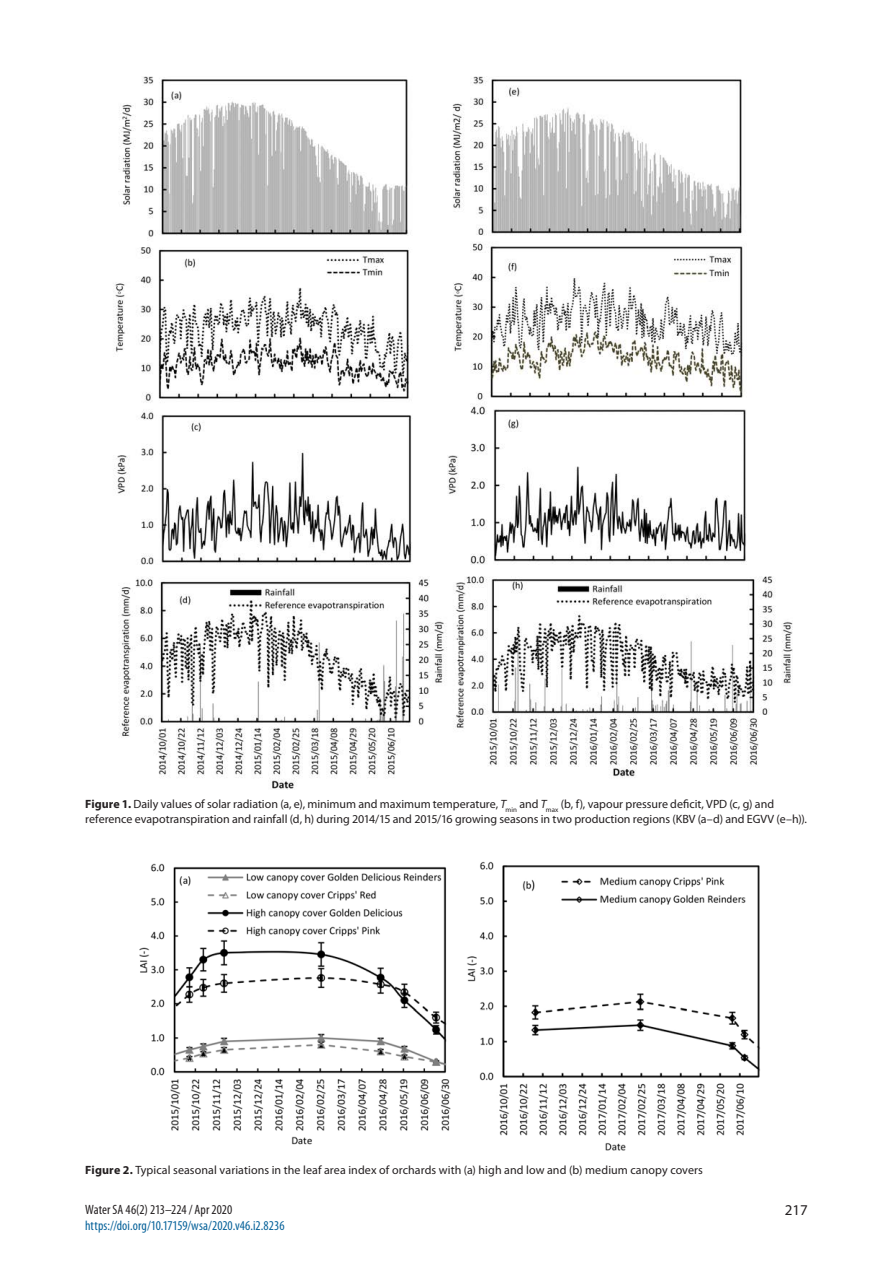
<style>
.page{position:relative;width:893px;height:1263px;background:#fff}
.page>*{position:absolute;margin:0;border:0;box-sizing:border-box;transform-origin:0 0}
.t1{font:15px "Myriad Pro";color:#231f20}
.t2{font:condensed 13.5px "Myriad Pro";letter-spacing:.005em;color:#056199}
.t3{font:condensed 13.5px "Myriad Pro";color:#231f20}
.Fig___Table_caption{font:12px/15px "Myriad Pro";color:#231f20}
.s1{font-weight:700}
.s2{font-style:italic}
</style>
<div class="page">
<img style="left:113px;top:77px;width:680px;height:712px">
<img style="left:139px;top:861px;width:621px;height:290px">
<p class="Fig___Table_caption" style="left:85px;top:797px;width:723px"><span class="s1">Figure 1.</span> Daily values of solar radiation (a, e), minimum and maximum temperature, <span class="s2">T</span><sub>min</sub> and <span class="s2">T</span><sub>max</sub> (b, f), vapour pressure deficit, VPD (c, g) and reference evapotranspiration and rainfall (d, h) during 2014/15 and 2015/16 growing seasons in two production regions (KBV (a–d) and EGVV (e–h)).</p>
<p class="Fig___Table_caption" style="left:85px;top:1162px;width:619px"><span class="s1">Figure 2.</span> Typical seasonal variations in the leaf area index of orchards with (a) high and low and (b) medium canopy covers</p>
<p class="t3" style="left:85px;top:1201px;width:149px">Water SA 46(2) 213–224 / Apr 2020</p>
<p class="t1" style="left:785px;top:1200px;width:25px">217</p>
<p class="t2" style="left:85px;top:1217px;width:201px">https://doi.org/10.17159/wsa/2020.v46.i2.8236</p>
</div>
